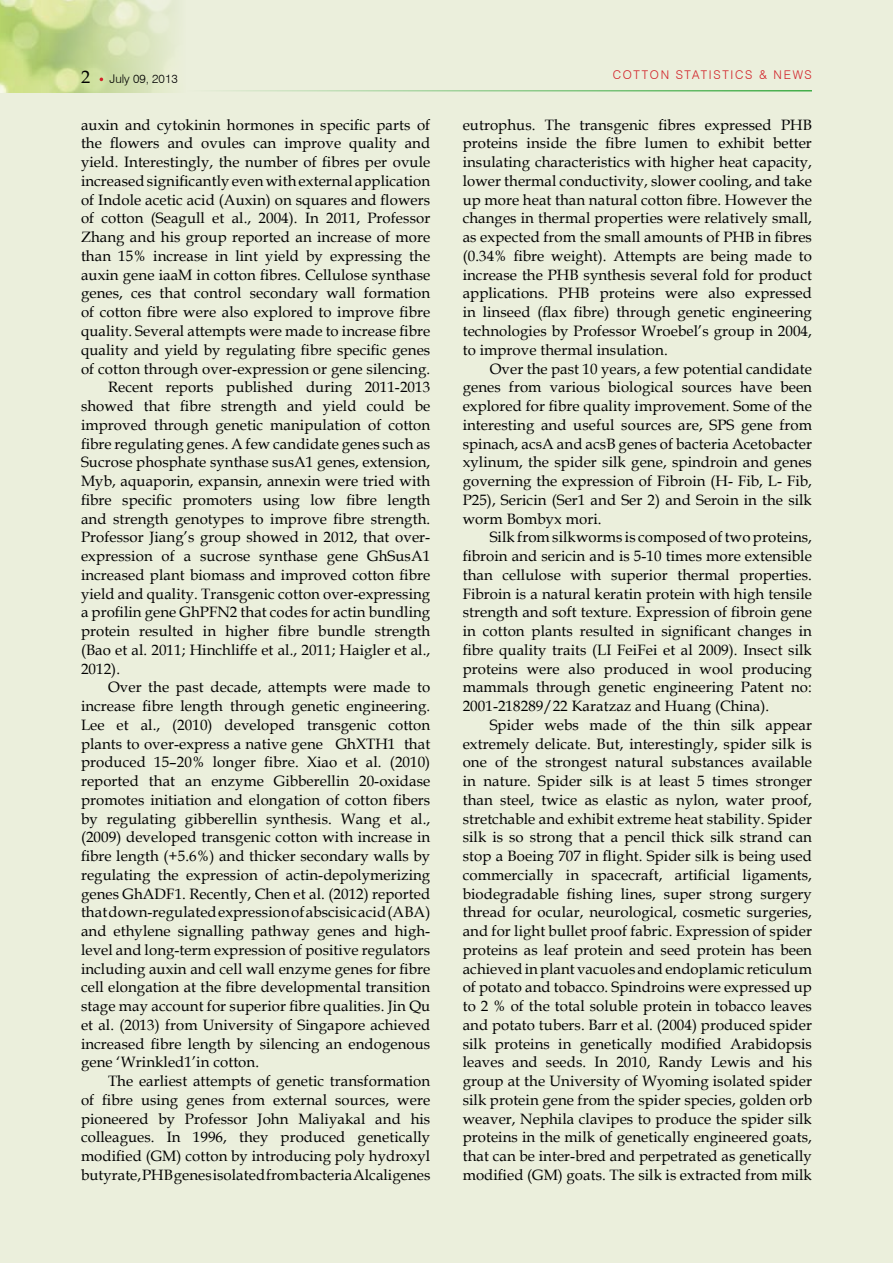
<style>
.page{position:relative;width:893px;height:1263px;background:#ebefdc}
.page>*{position:absolute;margin:0;border:0;box-sizing:border-box;transform-origin:0 0}
.t1{font:18px "Book Antiqua";color:#000}
.t2{font:15px/18.8px "Book Antiqua";letter-spacing:.005em;color:#000;text-align:justify}
.t3{font:300 12px "Swiss 721 BT";letter-spacing:.14em;color:#d2232a}
.t4{font:300 12px "Swiss 721 BT";color:#000}
</style>
<div class="page">
<img style="left:0;top:0;width:175px;height:93px">
<hr style="left:186px;top:90px;width:626px;height:2px;background:#41ad49">
<p class="t1" style="left:81px;top:64px;width:10px">2</p>
<p class="t4" style="left:110px;top:71px;width:70px">JULY 09, 2013</p>
<p class="t3" style="left:613px;top:67px;width:132px">COTTON STATISTICS</p>
<p class="t3" style="left:759px;top:67px;width:53px">&amp; N EWS</p>
<p class="t2" style="left:81px;top:115px;width:351px">auxin and cytokinin hormones in specific parts of</p>
<p class="t2" style="left:81px;top:134px;width:351px">the flowers and ovules can improve quality and</p>
<p class="t2" style="left:81px;top:152px;width:351px">yield. Interestingly, the number of fibres per ovule</p>
<p class="t2" style="left:81px;top:171px;width:351px">increased significantly even with external application</p>
<p class="t2" style="left:81px;top:190px;width:351px">of Indole acetic acid (Auxin) on squares and flowers</p>
<p class="t2" style="left:81px;top:209px;width:351px">of cotton (Seagull et al., 2004). In 2011, Professor</p>
<p class="t2" style="left:81px;top:227px;width:351px">Zhang and his group reported an increase of more</p>
<p class="t2" style="left:81px;top:246px;width:351px">than 15% increase in lint yield by expressing the</p>
<p class="t2" style="left:81px;top:265px;width:351px">auxin gene iaaM in cotton fibres. Cellulose synthase</p>
<p class="t2" style="left:81px;top:284px;width:351px">genes, ces that control secondary wall formation</p>
<p class="t2" style="left:81px;top:302px;width:351px">of cotton fibre were also explored to improve fibre</p>
<p class="t2" style="left:81px;top:321px;width:351px">quality. Several attempts were made to increase fibre</p>
<p class="t2" style="left:81px;top:340px;width:351px">quality and yield by regulating fibre specific genes</p>
<p class="t2" style="left:81px;top:359px;width:351px">of cotton through over-expression or gene silencing.</p>
<p class="t2" style="left:108px;top:377px;width:324px">Recent reports published during 2011-2013</p>
<p class="t2" style="left:81px;top:396px;width:351px">showed that fibre strength and yield could be</p>
<p class="t2" style="left:81px;top:415px;width:351px">improved through genetic manipulation of cotton</p>
<p class="t2" style="left:81px;top:434px;width:351px">fibre regulating genes. A few candidate genes such as</p>
<p class="t2" style="left:81px;top:452px;width:351px">Sucrose phosphate synthase susA1 genes, extension,</p>
<p class="t2" style="left:81px;top:471px;width:351px">Myb, aquaporin, expansin, annexin were tried with</p>
<p class="t2" style="left:81px;top:490px;width:351px">fibre specific promoters using low fibre length</p>
<p class="t2" style="left:81px;top:509px;width:351px">and strength genotypes to improve fibre strength.</p>
<p class="t2" style="left:81px;top:527px;width:351px">Professor Jiang’s group showed in 2012, that over-</p>
<p class="t2" style="left:81px;top:546px;width:351px">expression of a sucrose synthase gene GhSusA1</p>
<p class="t2" style="left:81px;top:565px;width:351px">increased plant biomass and improved cotton fibre</p>
<p class="t2" style="left:81px;top:584px;width:351px">yield and quality. Transgenic cotton over-expressing</p>
<p class="t2" style="left:81px;top:602px;width:351px">a profilin gene GhPFN2 that codes for actin bundling</p>
<p class="t2" style="left:81px;top:621px;width:351px">protein resulted in higher fibre bundle strength</p>
<p class="t2" style="left:81px;top:640px;width:351px">(Bao et al. 2011; Hinchliffe et al., 2011; Haigler et al.,</p>
<p class="t2" style="left:81px;top:659px;width:41px">2012).</p>
<p class="t2" style="left:108px;top:677px;width:324px">Over the past decade, attempts were made to</p>
<p class="t2" style="left:81px;top:696px;width:351px">increase fibre length through genetic engineering.</p>
<p class="t2" style="left:81px;top:715px;width:351px">Lee et al., (2010) developed transgenic cotton</p>
<p class="t2" style="left:81px;top:734px;width:351px">plants to over-express a native gene GhXTH1 that</p>
<p class="t2" style="left:81px;top:752px;width:351px">produced 15–20% longer fibre. Xiao et al. (2010)</p>
<p class="t2" style="left:81px;top:771px;width:351px">reported that an enzyme Gibberellin 20-oxidase</p>
<p class="t2" style="left:81px;top:790px;width:351px">promotes initiation and elongation of cotton fibers</p>
<p class="t2" style="left:81px;top:809px;width:351px">by regulating gibberellin synthesis. Wang et al.,</p>
<p class="t2" style="left:81px;top:827px;width:351px">(2009) developed transgenic cotton with increase in</p>
<p class="t2" style="left:81px;top:846px;width:351px">fibre length (+5.6%) and thicker secondary walls by</p>
<p class="t2" style="left:81px;top:865px;width:351px">regulating the expression of actin-depolymerizing</p>
<p class="t2" style="left:81px;top:884px;width:351px">genes GhADF1. Recently, Chen et al. (2012) reported</p>
<p class="t2" style="left:81px;top:902px;width:351px">that down-regulated expression of abscisic acid (ABA)</p>
<p class="t2" style="left:81px;top:921px;width:351px">and ethylene signalling pathway genes and high-</p>
<p class="t2" style="left:81px;top:940px;width:351px">level and long-term expression of positive regulators</p>
<p class="t2" style="left:81px;top:959px;width:351px">including auxin and cell wall enzyme genes for fibre</p>
<p class="t2" style="left:81px;top:977px;width:351px">cell elongation at the fibre developmental transition</p>
<p class="t2" style="left:81px;top:996px;width:351px">stage may account for superior fibre qualities. Jin Qu</p>
<p class="t2" style="left:81px;top:1015px;width:351px">et al. (2013) from University of Singapore achieved</p>
<p class="t2" style="left:81px;top:1034px;width:351px">increased fibre length by silencing an endogenous</p>
<p class="t2" style="left:81px;top:1052px;width:180px">gene ‘Wrinkled1’in cotton.</p>
<p class="t2" style="left:108px;top:1071px;width:324px">The earliest attempts of genetic transformation</p>
<p class="t2" style="left:81px;top:1090px;width:351px">of fibre using genes from external sources, were</p>
<p class="t2" style="left:81px;top:1109px;width:351px">pioneered by Professor John Maliyakal and his</p>
<p class="t2" style="left:81px;top:1127px;width:351px">colleagues. In 1996, they produced genetically</p>
<p class="t2" style="left:81px;top:1146px;width:351px">modified (GM) cotton by introducing poly hydroxyl</p>
<p class="t2" style="left:81px;top:1165px;width:351px">butyrate, PHB genes isolated from bacteria Alcaligenes</p>
<p class="t2" style="left:463px;top:115px;width:351px">eutrophus. The transgenic fibres expressed PHB proteins inside the fibre lumen to exhibit better insulating characteristics with higher heat capacity, lower thermal conductivity, slower cooling, and take up more heat than natural cotton fibre. However the changes in thermal properties were relatively small, as expected from the small amounts of PHB in fibres (0.34% fibre weight). Attempts are being made to increase the PHB synthesis several fold for product applications. PHB proteins were also expressed in linseed (flax fibre) through genetic engineering technologies by Professor Wroebel’s group in 2004, to improve thermal insulation.</p>
<p class="t2" style="left:463px;top:359px;width:351px;text-indent:27px">Over the past 10 years, a few potential candidate genes from various biological sources have been explored for fibre quality improvement. Some of the interesting and useful sources are, SPS gene from spinach, acsA and acsB genes of bacteria Acetobacter xylinum, the spider silk gene, spindroin and genes governing the expression of Fibroin (H- Fib, L- Fib, P25), Sericin (Ser1 and Ser 2) and Seroin in the silk worm Bombyx mori.</p>
<p class="t2" style="left:463px;top:527px;width:351px;text-indent:27px">Silk from silkworms is composed of two proteins, fibroin and sericin and is 5-10 times more extensible than cellulose with superior thermal properties.<br>Fibroin is a natural keratin protein with high tensile strength and soft texture. Expression of fibroin gene in cotton plants resulted in significant changes in fibre quality traits (LI FeiFei et al 2009). Insect silk proteins were also produced in wool producing mammals through genetic engineering Patent no:<br>2001-218289/22 Karatzaz and Huang (China).</p>
<p class="t2" style="left:463px;top:715px;width:351px;text-indent:27px">Spider webs made of the thin silk appear extremely delicate. But, interestingly, spider silk is one of the strongest natural substances available in nature. Spider silk is at least 5 times stronger than steel, twice as elastic as nylon, water proof, stretchable and exhibit extreme heat stability. Spider silk is so strong that a pencil thick silk strand can stop a Boeing 707 in flight. Spider silk is being used commercially in spacecraft, artificial ligaments, biodegradable fishing lines, super strong surgery thread for ocular, neurological, cosmetic surgeries, and for light bullet proof fabric. Expression of spider proteins as leaf protein and seed protein has been achieved in plant vacuoles and endoplamic reticulum of potato and tobacco. Spindroins were expressed up to 2 % of the total soluble protein in tobacco leaves and potato tubers. Barr et al. (2004) produced spider silk proteins in genetically modified Arabidopsis leaves and seeds. In 2010, Randy Lewis and his group at the University of Wyoming isolated spider silk protein gene from the spider species, golden orb weaver, Nephila clavipes to produce the spider silk proteins in the milk of genetically engineered goats, that can be inter-bred and perpetrated as genetically modified (GM) goats. The silk is extracted from milk</p>
</div>
